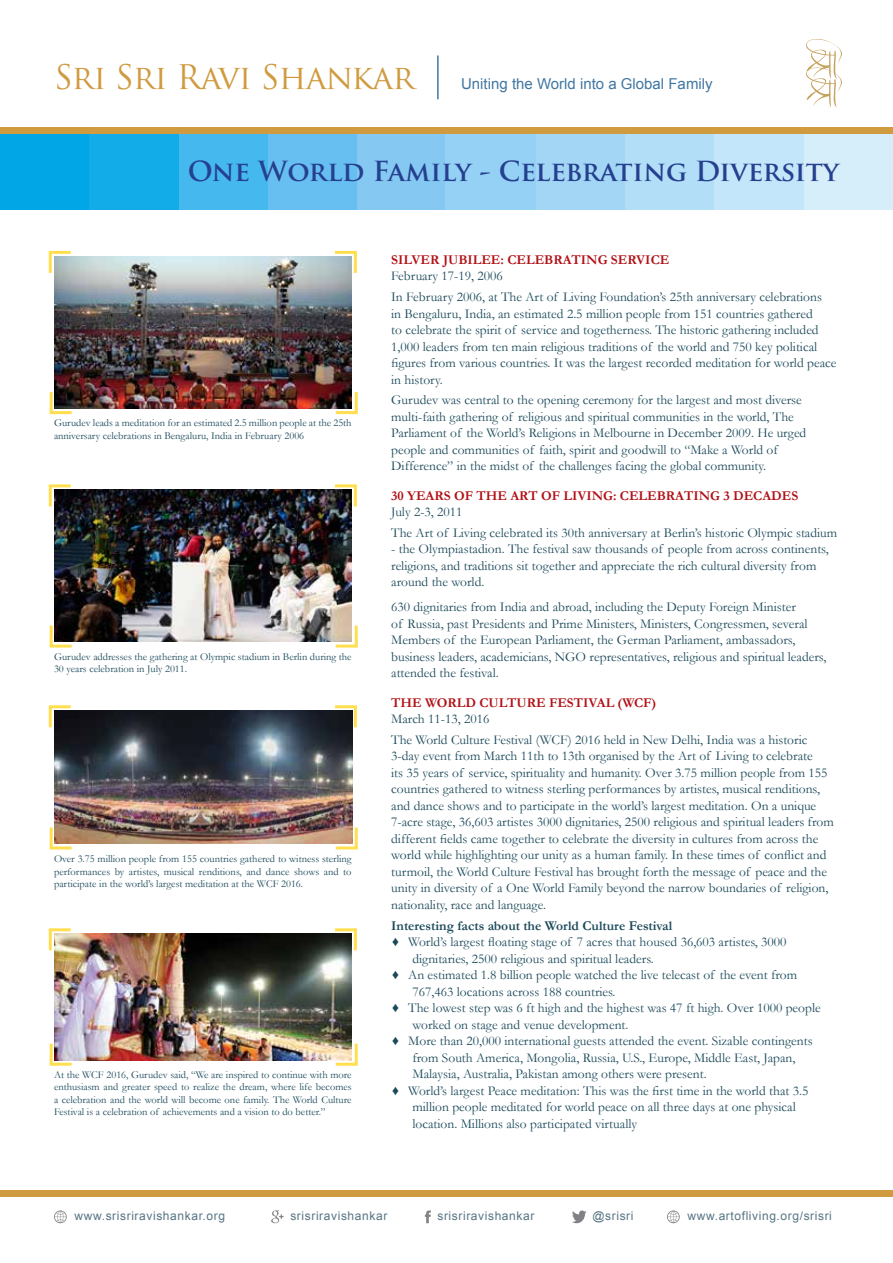
<style>
.page{position:relative;width:893px;height:1263px;background:#fff}
.page>*{position:absolute;margin:0;border:0;box-sizing:border-box;transform-origin:0 0}
.t1{font:33px "Trajan Pro";letter-spacing:-.025em;color:#d09a3f}
.t2{font:700 27px "Trajan Pro";color:#25408f}
.t3{font:15px "Arial";color:#4077a2}
.t4{font:13.5px/16.5px "Garamond";color:#1b495a}
.t5{font:700 13.5px "Garamond";color:#b11116}
.t6{font:700 13.5px "Garamond";color:#1b495a}
.t7{font:12px "Arial";letter-spacing:.05em;color:#567483}
.t8{font:10.5px/12.6px "Garamond";color:#1b495a;text-align:justify}
</style>
<div class="page">
<div style="left:0;top:134px;width:89px;height:76px;background:#00a6e6"></div>
<div style="left:349px;top:133px;width:97px;height:84px;background:#85c9f2"></div>
<div style="left:266px;top:133px;width:91px;height:84px;background:#66bff0"></div>
<div style="left:177px;top:133px;width:91px;height:84px;background:#45b8ed"></div>
<div style="left:89px;top:133px;width:90px;height:84px;background:#12ade8"></div>
<div style="left:802px;top:133px;width:91px;height:84px;background:#d6edfa"></div>
<div style="left:713px;top:133px;width:90px;height:84px;background:#c4e6fa"></div>
<div style="left:623px;top:133px;width:91px;height:84px;background:#b3def7"></div>
<div style="left:535px;top:133px;width:90px;height:84px;background:#a3d6f5"></div>
<div style="left:445px;top:133px;width:91px;height:84px;background:#94d1f5"></div>
<div style="left:0;top:128px;width:893px;height:6px;background:#d09a3f"></div>
<div style="left:0;top:1191px;width:893px;height:6px;background:#d09a3f"></div>
<hr style="left:437px;top:56px;width:2px;height:43px;background:#4077a2">
<div style="left:0;top:210px;width:893px;height:17px;background:#fff"></div>
<svg style="left:806px;top:39px;width:36px;height:69px"></svg>
<svg style="left:425px;top:1210px;width:6px;height:13px"></svg>
<svg style="left:572px;top:1210px;width:14px;height:13px"></svg>
<svg style="left:54px;top:1210px;width:13px;height:13px"></svg>
<svg style="left:667px;top:1210px;width:13px;height:13px"></svg>
<svg style="left:271px;top:1210px;width:12px;height:13px"></svg>
<img style="left:54px;top:934px;width:298px;height:126px">
<svg style="left:48px;top:928px;width:26px;height:25px"></svg>
<svg style="left:332px;top:928px;width:25px;height:25px"></svg>
<svg style="left:49px;top:1041px;width:26px;height:25px"></svg>
<svg style="left:333px;top:1041px;width:25px;height:25px"></svg>
<img style="left:55px;top:710px;width:298px;height:134px">
<svg style="left:48px;top:705px;width:26px;height:25px"></svg>
<svg style="left:332px;top:705px;width:25px;height:25px"></svg>
<svg style="left:49px;top:824px;width:26px;height:26px"></svg>
<svg style="left:333px;top:824px;width:25px;height:26px"></svg>
<svg style="left:48px;top:250px;width:23px;height:23px"></svg>
<svg style="left:334px;top:250px;width:23px;height:23px"></svg>
<svg style="left:49px;top:392px;width:26px;height:23px"></svg>
<svg style="left:333px;top:392px;width:25px;height:23px"></svg>
<img style="left:54px;top:256px;width:298px;height:152px">
<svg style="left:48px;top:484px;width:26px;height:23px"></svg>
<svg style="left:332px;top:484px;width:25px;height:23px"></svg>
<svg style="left:49px;top:625px;width:23px;height:23px"></svg>
<svg style="left:335px;top:625px;width:23px;height:23px"></svg>
<img style="left:54px;top:490px;width:298px;height:152px">
<h1 class="t1" style="left:54px;top:57px;width:362px">Sri Sri Ravi Shankar</h1>
<p class="t3" style="left:461px;top:74px;width:253px">Uniting the World into a Global Family</p>
<h2 class="t2" style="left:188px;top:154px;width:653px">One World Family - Celebrating Diversity</h2>
<p class="t8" style="left:54px;top:416px;width:299px">Gurudev leads a meditation for an estimated 2.5 million people at the 25th anniversary celebrations in Bengaluru, India in February 2006</p>
<p class="t8" style="left:54px;top:650px;width:299px">Gurudev addresses the gathering at Olympic stadium in Berlin during the<br>30 years celebration in July 2011.</p>
<p class="t8" style="left:54px;top:852px;width:299px">Over 3.75 million people from 155 countries gathered to witness sterling performances by artistes, musical renditions, and dance shows and to participate in the world’s largest meditation at the WCF 2016.</p>
<p class="t8" style="left:54px;top:1068px;width:299px">At the WCF 2016, Gurudev said, “We are inspired to continue with more enthusiasm and greater speed to realize the dream, where life becomes a celebration and the world will become one family. The World Culture Festival is a celebration of achievements and a vision to do better.”</p>
<p class="t5" style="left:391px;top:250px;width:280px">SILVER JUBILEE: CELEBRATING SERVICE</p>
<p class="t4" style="left:391px;top:266px;width:432px;line-height:20.7px">February 17-19, 2006<br>In February 2006, at The Art of Living Foundation’s 25th anniversary celebrations</p>
<p class="t4" style="left:391px;top:305px;width:447px">in Bengaluru, India, an estimated 2.5 million people from 151 countries gathered<br>to celebrate the spirit of service and togetherness. The historic gathering included 1,000 leaders from ten main religious traditions of the world and 750 key political figures from various countries. It was the largest recorded meditation for world peace in history.</p>
<p class="t4" style="left:391px;top:392px;width:417px">Gurudev was central to the opening ceremony for the largest and most diverse multi‑faith gathering of religious and spiritual communities in the world, The Parliament of the World’s Religions in Melbourne in December 2009. He urged people and communities of faith, spirit and goodwill to “Make a World of Difference” in the midst of the challenges facing the global community.</p>
<p class="t5" style="left:391px;top:486px;width:408px">30 YEARS OF THE ART OF LIVING: CELEBRATING 3 DECADES</p>
<p class="t4" style="left:391px;top:501px;width:448px;line-height:20.7px">July 2-3, 2011<br>The Art of Living celebrated its 30th anniversary at Berlin’s historic Olympic stadium</p>
<p class="t4" style="left:391px;top:541px;width:439px">- the Olympiastadion. The festival saw thousands of people from across continents, religions, and traditions sit together and appreciate the rich cultural diversity from around the world.</p>
<p class="t4" style="left:391px;top:599px;width:437px">630 dignitaries from India and abroad, including the Deputy Foreign Minister<br>of Russia, past Presidents and Prime Ministers, Ministers, Congressmen, several Members of the European Parliament, the German Parliament, ambassadors, business leaders, academicians, NGO representatives, religious and spiritual leaders, attended the festival.</p>
<p class="t5" style="left:391px;top:693px;width:267px">THE WORLD CULTURE FESTIVAL (WCF)</p>
<p class="t4" style="left:391px;top:708px;width:418px;line-height:20.7px">March 11-13, 2016<br>The World Culture Festival (WCF) 2016 held in New Delhi, India was a historic</p>
<p class="t4" style="left:391px;top:748px;width:444px">3-day event from March 11th to 13th organised by the Art of Living to celebrate<br>its 35 years of service, spirituality and humanity. Over 3.75 million people from 155 countries gathered to witness sterling performances by artistes, musical renditions, and dance shows and to participate in the world’s largest meditation. On a unique 7-acre stage, 36,603 artistes 3000 dignitaries, 2500 religious and spiritual leaders from different fields came together to celebrate the diversity in cultures from across the world while highlighting our unity as a human family. In these times of conflict and turmoil, the World Culture Festival has brought forth the message of peace and the unity in diversity of a One World Family beyond the narrow boundaries of religion, nationality, race and language.</p>
<p class="t6" style="left:391px;top:916px;width:283px">Interesting facts about the World Culture Festival</p>
<p class="t4" style="left:391px;top:933px;width:397px">♦ World’s largest floating stage of 7 acres that housed 36,603 artistes, 3000</p>
<p class="t4" style="left:412px;top:950px;width:243px">dignitaries, 2500 religious and spiritual leaders.</p>
<p class="t4" style="left:391px;top:966px;width:408px">♦ An estimated 1.8 billion people watched the live telecast of the event from</p>
<p class="t4" style="left:412px;top:983px;width:205px">767,463 locations across 188 countries.</p>
<p class="t4" style="left:391px;top:999px;width:431px">♦ The lowest step was 6 ft high and the highest was 47 ft high. Over 1000 people</p>
<p class="t4" style="left:412px;top:1016px;width:217px">worked on stage and venue development.</p>
<p class="t4" style="left:391px;top:1032px;width:423px">♦ More than 20,000 international guests attended the event. Sizable contingents</p>
<p class="t4" style="left:412px;top:1049px;width:384px">from South America, Mongolia, Russia, U.S., Europe, Middle East, Japan,</p>
<p class="t4" style="left:412px;top:1065px;width:296px">Malaysia, Australia, Pakistan among others were present.</p>
<p class="t4" style="left:391px;top:1082px;width:419px">♦ World’s largest Peace meditation: This was the first time in the world that 3.5</p>
<p class="t4" style="left:412px;top:1098px;width:385px">million people meditated for world peace on all three days at one physical</p>
<p class="t4" style="left:412px;top:1115px;width:226px">location. Millions also participated virtually</p>
<p class="t7" style="left:75px;top:1208px;width:152px">www.srisriravishankar.org</p>
<p class="t7" style="left:290px;top:1208px;width:98px">srisriravishankar</p>
<p class="t7" style="left:437px;top:1208px;width:98px">srisriravishankar</p>
<p class="t7" style="left:592px;top:1208px;width:43px">@srisri</p>
<p class="t7" style="left:688px;top:1208px;width:146px">www.artofliving.org/srisri</p>
</div>
